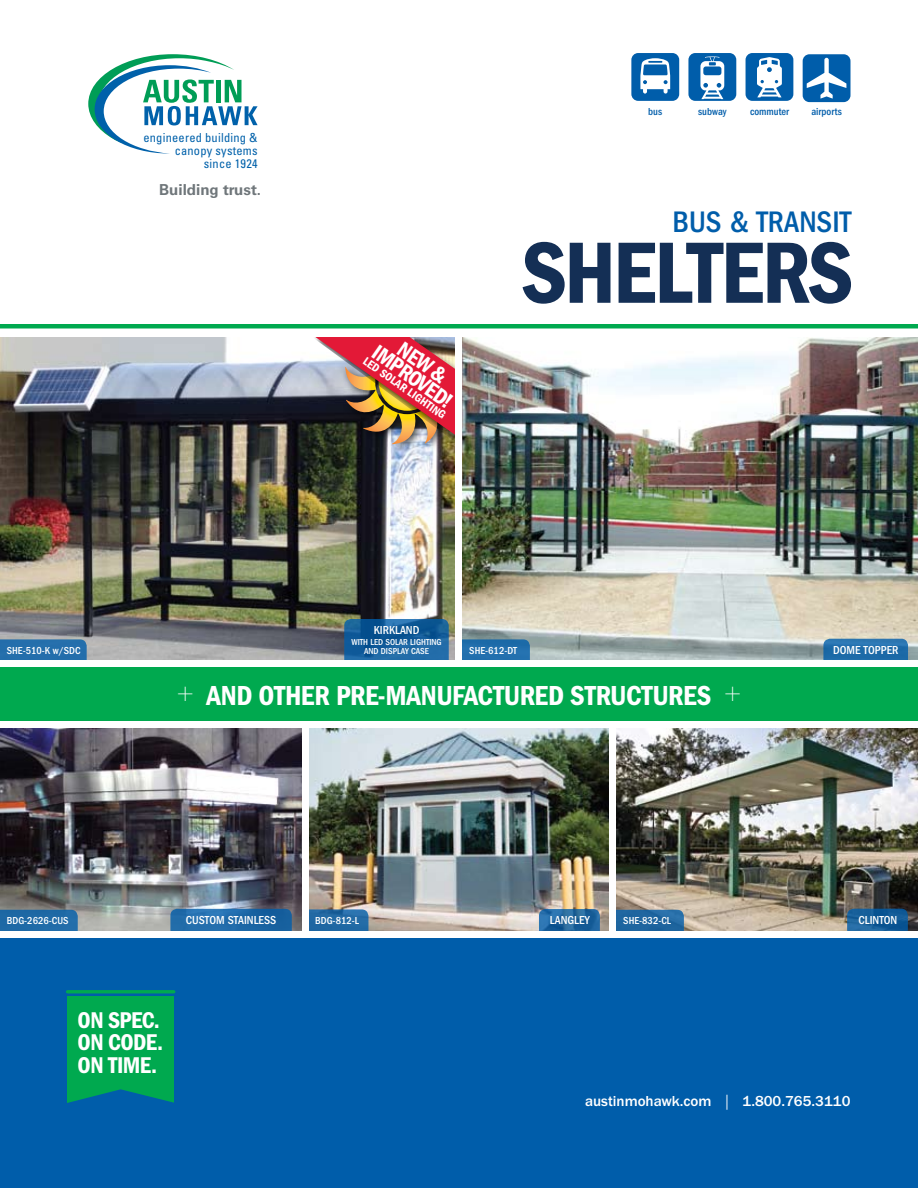
<style>
.page{position:relative;width:918px;height:1188px;background:#fff}
.page>*{position:absolute;margin:0;border:0;box-sizing:border-box;transform-origin:0 0}
.t1{font:90px "ITC Franklin Gothic Std Dm Cd";letter-spacing:-.035em;color:#142f55}
.t2{font:500 condensed 30.75px "ITC Franklin Gothic Std";color:#005daa}
.t3{font:28.5px "ITC Franklin Gothic Std Dm Cd";letter-spacing:-.015em;color:#fff}
.t4{font:23.7px/22.5px "ITC Franklin Gothic Std Dm Cd";letter-spacing:-.025em;color:#fff}
.t5{font:22.5px/17.2px "ITC Franklin Gothic Std Dm Cd";color:#fff;text-align:center}
.t6{font:700 15.15px "Univers LT Std";color:#6f767a}
.t7{font:500 15px "ITC Franklin Gothic Std";color:#fff}
.t8{font:condensed 12.45px/12.9px "Univers LT Std";letter-spacing:.02em;color:#0061aa;text-align:right}
.t9{font:500 condensed 12px "ITC Franklin Gothic Std";color:#fff}
.t10{font:12px "ITC Franklin Gothic Std Dm Cd";color:#fff}
.t11{font:500 condensed 10.5px "ITC Franklin Gothic Std";color:#fff}
.t12{font:500 condensed 10.5px "ITC Franklin Gothic Std";color:#005daa}
.t13{font:500 condensed 9px/9px "ITC Franklin Gothic Std";color:#fff;text-align:center}
.s1{font-family:"ITC Avant Garde Std";font-weight:200}
.s2{font-weight:400}
</style>
<div class="page">
<img style="left:616px;top:728px;width:302px;height:203px">
<svg style="left:596px;top:910px;width:88px;height:28px"></svg>
<img style="left:462px;top:337px;width:456px;height:323px">
<div style="left:442px;top:639px;width:88px;height:28px;background:#2370ae;border-radius:7px"></div>
<div style="left:0;top:937px;width:918px;height:251px;background:#005daa"></div>
<svg style="left:88px;top:54px;width:170px;height:100px"></svg>
<div style="left:803px;top:54px;width:48px;height:48px;background:#005daa;border-radius:7px"></div>
<img style="left:309px;top:728px;width:301px;height:203px">
<div style="left:746px;top:53px;width:47px;height:48px;background:#005daa;border-radius:7px"></div>
<svg style="left:757px;top:57px;width:25px;height:40px"></svg>
<div style="left:631px;top:53px;width:48px;height:48px;background:#005daa;border-radius:7px"></div>
<svg style="left:640px;top:58px;width:30px;height:36px"></svg>
<div style="left:688px;top:53px;width:48px;height:48px;background:#005daa;border-radius:7px"></div>
<svg style="left:700px;top:56px;width:24px;height:43px"></svg>
<svg style="left:807px;top:58px;width:39px;height:41px"></svg>
<img style="left:0;top:337px;width:456px;height:324px">
<div style="left:68px;top:997px;width:106px;height:106px;background:#00a94f"></div>
<hr style="left:68px;top:990px;width:106px;height:3px;background:#00a94f">
<svg style="left:67px;top:1089px;width:107px;height:14px"></svg>
<div style="left:0;top:667px;width:918px;height:54px;background:#00a94f"></div>
<svg style="left:0;top:639px;width:87px;height:22px;background:#3276af"></svg>
<svg style="left:823px;top:639px;width:85px;height:27px;background:#2c75af"></svg>
<svg style="left:288px;top:909px;width:80px;height:28px"></svg>
<svg style="left:847px;top:909px;width:61px;height:27px"></svg>
<svg style="left:539px;top:909px;width:61px;height:28px"></svg>
<img style="left:0;top:728px;width:302px;height:203px">
<div style="left:0;top:910px;width:78px;height:21px;background:#1f6aa7"></div>
<div style="left:170px;top:909px;width:122px;height:27px;background:linear-gradient(to right,#2874b2,#155f9e);border-radius:7px"></div>
<div style="left:302px;top:725px;width:6px;height:212px;background:#fff"></div>
<div style="left:610px;top:724px;width:6px;height:211px;background:#fff"></div>
<div style="left:0;top:931px;width:918px;height:7px;background:#fff"></div>
<div style="left:339px;top:332px;width:122px;height:121px;background:#000;opacity:.75"></div>
<div style="left:311px;top:336px;width:148px;height:109px;background:#000;opacity:.75"></div>
<img style="left:314px;top:337px;width:142px;height:107px">
<div style="left:0;top:329px;width:918px;height:8px;background:#fff"></div>
<div style="left:456px;top:330px;width:6px;height:336px;background:#fff"></div>
<hr style="left:0;top:324px;width:918px;height:4px;background:#00a94f">
<svg style="left:344px;top:619px;width:105px;height:48px;background:#1b639e"></svg>
<div style="left:0;top:661px;width:918px;height:6px;background:#fff"></div>
<p class="t8" style="left:143px;top:131px;width:116px">engineered building &amp; canopy systems<br>since 1924</p>
<h3 class="t6" style="left:159px;top:181px;width:103px">Building trust.</h3>
<h3 class="t5" style="left:389px;top:329px;width:94px;rotate:35deg">NE W &amp;<br>IMPROVED!</h3>
<p class="t10" style="left:368px;top:354px;width:100px;rotate:35deg">LED SOLAR LIGHTING</p>
<p class="t12" style="left:648px;top:105px;width:15px">BUS</p>
<p class="t12" style="left:698px;top:105px;width:30px">SUBWAY</p>
<p class="t12" style="left:750px;top:105px;width:41px">COMMUTER</p>
<p class="t12" style="left:811px;top:105px;width:32px">AIRPORTS</p>
<h2 class="t2" style="left:672px;top:204px;width:180px">BUS &amp; TRANSIT</h2>
<h1 class="t1" style="left:521px;top:222px;width:325px">SHELTERS</h1>
<p class="t9" style="left:374px;top:623px;width:46px">KIRKLAND</p>
<p class="t13" style="left:351px;top:637px;width:91px">WITH LED SOLAR LIGHTING<br>AND DISPLAY CASE</p>
<p class="t11" style="left:7px;top:644px;width:75px">SHE-510-K W/SDC</p>
<p class="t11" style="left:469px;top:644px;width:49px">SHE-612-DT</p>
<p class="t9" style="left:833px;top:643px;width:67px">DOME TOPPER</p>
<h3 class="t3" style="left:177px;top:679px;width:566px"><span class="s1">+</span> AND OTHER PRE-MANUFACTURED STRUCTURES <span class="s1">+</span></h3>
<p class="t11" style="left:7px;top:915px;width:57px">BDG-2626-CUS</p>
<p class="t9" style="left:186px;top:913px;width:92px">CUSTOM STAINLESS</p>
<p class="t11" style="left:315px;top:914px;width:46px">BDG-812-L</p>
<p class="t9" style="left:550px;top:913px;width:41px">LANGLEY</p>
<p class="t11" style="left:623px;top:915px;width:49px">SHE-832-CL</p>
<p class="t9" style="left:859px;top:913px;width:40px">CLINTON</p>
<h3 class="t4" style="left:78px;top:1009px;width:87px">ON SPEC.<br>ON CODE.<br>ON TIME.</h3>
<h3 class="t7" style="left:585px;top:1093px;width:267px">austinmohawk.com <span class="s2">|</span> 1.800.765.3110</h3>
</div>
